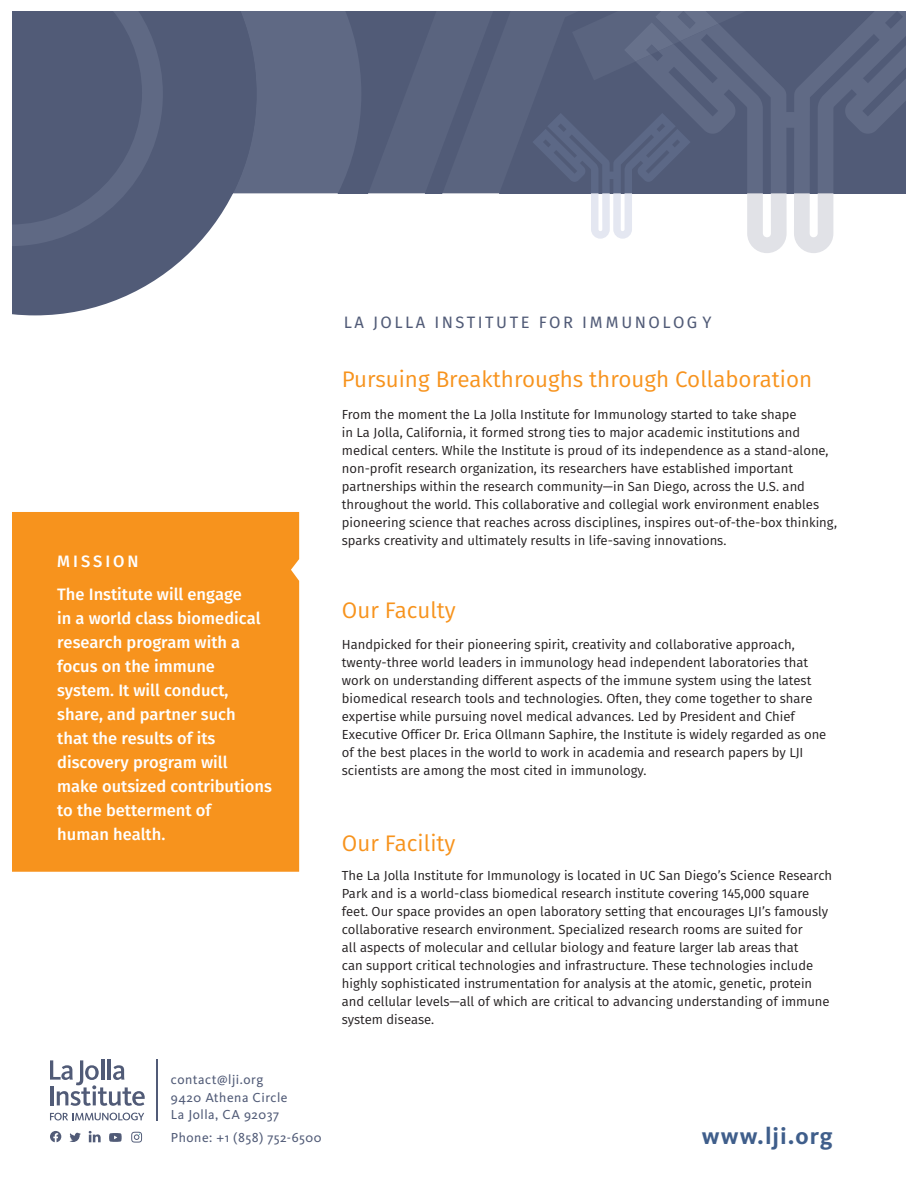
<style>
.page{position:relative;width:918px;height:1188px;background:#fff}
.page>*{position:absolute;margin:0;border:0;box-sizing:border-box;transform-origin:0 0}
.t1{font:700 24px "Kievit OT";letter-spacing:.04em;color:#3f5e8b}
.t2{font:22.5px "Fira Sans";color:#f7931d}
.t3{font:500 16.5px/24px "Fira Sans";color:#fff}
.t4{font:16.5px "Fira Sans";letter-spacing:.15em;color:#515b77}
.t5{font:13.5px/17.2px "Kievit OT";letter-spacing:.04em;color:#515b77}
.t6{font:13.2px/18px "Fira Sans";color:#231f20}
</style>
<div class="page">
<svg style="left:499px;top:11px;width:137px;height:182px;background:#555f7b"></svg>
<div style="left:12px;top:512px;width:287px;height:360px;background:#f7931d"></div>
<hr style="left:101px;top:1059px;width:3px;height:21px;background:#515b77">
<hr style="left:108px;top:1059px;width:3px;height:21px;background:#515b77">
<svg style="left:50px;top:1060px;width:95px;height:46px"></svg>
<svg style="left:50px;top:1113px;width:94px;height:7px"></svg>
<hr style="left:156px;top:1059px;width:1px;height:62px;background:#515b77">
<svg style="left:89px;top:1131px;width:12px;height:11px"></svg>
<svg style="left:131px;top:1132px;width:11px;height:11px"></svg>
<svg style="left:69px;top:1133px;width:12px;height:9px"></svg>
<svg style="left:109px;top:1133px;width:13px;height:9px"></svg>
<svg style="left:50px;top:1131px;width:11px;height:11px"></svg>
<svg style="left:12px;top:11px;width:487px;height:305px"></svg>
<svg style="left:747px;top:193px;width:86px;height:60px"></svg>
<svg style="left:636px;top:11px;width:270px;height:182px;background:#57617d"></svg>
<svg style="left:624px;top:11px;width:95px;height:50px;background:#5f6984"></svg>
<svg style="left:532px;top:113px;width:159px;height:126px"></svg>
<p class="t3" style="left:57px;top:546px;width:186px;line-height:33px">MISSION<br>The Institute will engage</p>
<p class="t3" style="left:57px;top:608px;width:216px">in a world class biomedical research program with a focus on the immune system. It will conduct, share, and partner such<br>that the results of its discovery program will make outsized contributions to the betterment of<br>human health.</p>
<p class="t5" style="left:171px;top:1071px;width:118px">contact@lji.org<br>9420 Athena Circle<br>La Jolla, CA 92037</p>
<p class="t5" style="left:171px;top:1129px;width:152px">Phone: +1 (858) 752-6500</p>
<p class="t4" style="left:344px;top:311px;width:369px">LA JOLLA INSTITUTE FOR IMMUNOLOG Y</p>
<h2 class="t2" style="left:342px;top:363px;width:472px">Pursuing Breakthroughs through Collaboration</h2>
<p class="t6" style="left:342px;top:405px;width:497px">From the moment the La Jolla Institute for Immunology started to take shape<br>in La Jolla, California, it formed strong ties to major academic institutions and medical centers. While the Institute is proud of its independence as a stand-alone, non-profit research organization, its researchers have established important partnerships within the research community—in San Diego, across the U.S. and throughout the world. This collaborative and collegial work environment enables pioneering science that reaches across disciplines, inspires out-of-the-box thinking, sparks creativity and ultimately results in life-saving innovations.</p>
<h2 class="t2" style="left:342px;top:594px;width:115px">Our Faculty</h2>
<p class="t6" style="left:342px;top:635px;width:486px">Handpicked for their pioneering spirit, creativity and collaborative approach, twenty-three world leaders in immunology head independent laboratories that work on understanding different aspects of the immune system using the latest biomedical research tools and technologies. Often, they come together to share expertise while pursuing novel medical advances. Led by President and Chief Executive Officer Dr. Erica Ollmann Saphire, the Institute is widely regarded as one of the best places in the world to work in academia and research papers by LJI scientists are among the most cited in immunology.</p>
<h2 class="t2" style="left:342px;top:827px;width:115px">Our Facility</h2>
<p class="t6" style="left:342px;top:866px;width:492px">The La Jolla Institute for Immunology is located in UC San Diego’s Science Research Park and is a world-class biomedical research institute covering 145,000 square feet. Our space provides an open laboratory setting that encourages LJI’s famously collaborative research environment. Specialized research rooms are suited for<br>all aspects of molecular and cellular biology and feature larger lab areas that<br>can support critical technologies and infrastructure. These technologies include highly sophisticated instrumentation for analysis at the atomic, genetic, protein and cellular levels—all of which are critical to advancing understanding of immune system disease.</p>
<h1 class="t1" style="left:702px;top:1122px;width:133px">www.lji.org</h1>
</div>
